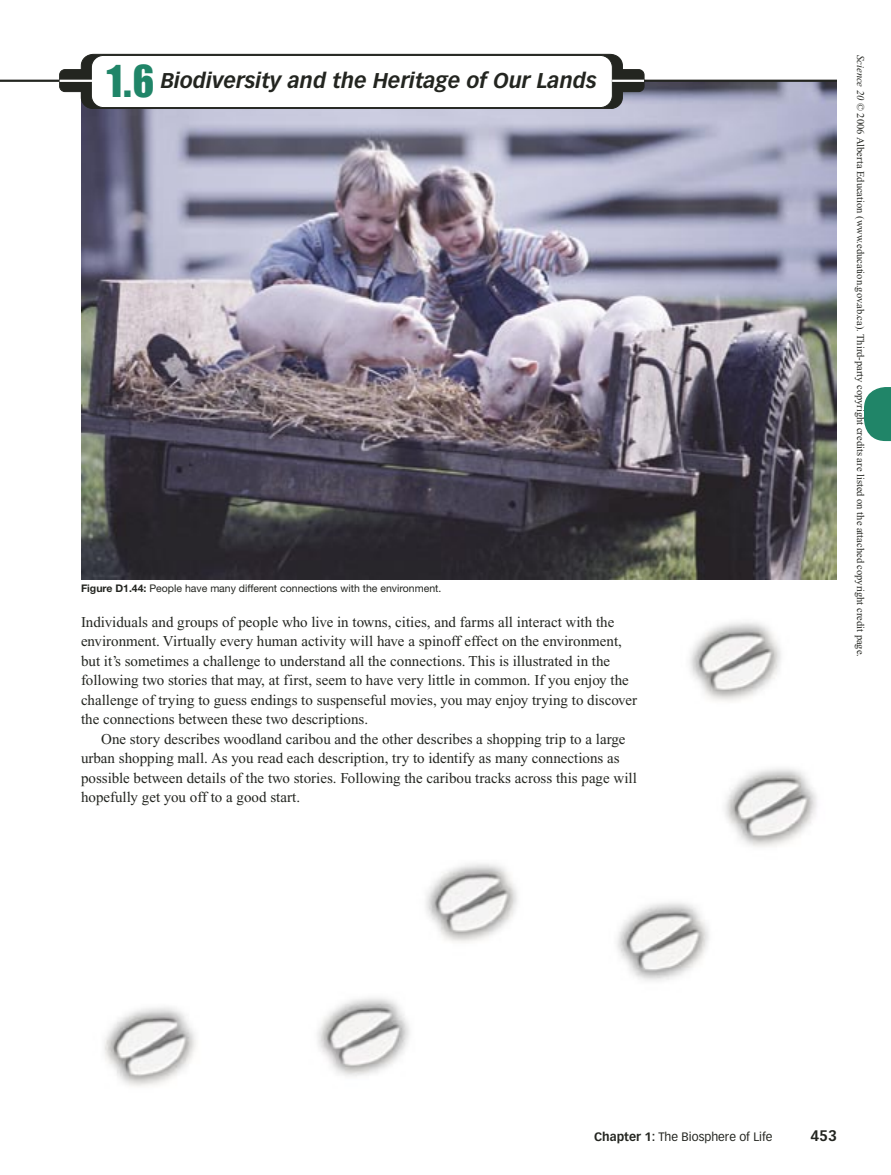
<style>
.page{position:relative;width:891px;height:1175px;background:#fff}
.page>*{position:absolute;margin:0;border:0;box-sizing:border-box;transform-origin:0 0}
.t1{font:italic 700 21px "Vectora LH";color:#232520}
._1_Body_Text{font:15px/19.5px "Times New Roman";color:#232520}
._1_Body_Text-2{font:700 15px "Vectora LH";color:#232520}
._1_Body_Text-3{font:12px "Vectora LH";color:#232520}
.t2{font:10.5px "Times New Roman";color:#232520}
.Photo_Caption{font:10.5px "Helvetica Neue";color:#232520}
.s1{font-family:"Impact";font-weight:400;font-style:normal;font-size:45px;color:#208568}
.s2{font-weight:700}
.s3{font-style:italic}
</style>
<div class="page">
<img style="left:104px;top:622px;width:713px;height:465px">
<img style="left:81px;top:82px;width:756px;height:498px">
<hr style="left:0;top:80px;width:837px;height:2px;background:#232520">
<div style="left:614px;top:70px;width:30px;height:22px;background:#232520;border-radius:5px"></div>
<div style="left:614px;top:69px;width:30px;height:23px;border:1px solid #232520;border-radius:5px"></div>
<svg style="left:81px;top:54px;width:542px;height:55px"></svg>
<div style="left:60px;top:70px;width:30px;height:22px;background:#232520;border-radius:5px"></div>
<div style="left:59px;top:69px;width:31px;height:23px;border:1px solid #232520;border-radius:5px"></div>
<hr style="left:612px;top:80px;width:32px;height:2px;background:#fff">
<hr style="left:60px;top:80px;width:32px;height:2px;background:#fff">
<svg style="left:864px;top:387px;width:27px;height:54px"></svg>
<p class="t1" style="left:105px;top:68px;width:493px"><span class="s1">1.6</span> Biodiversity and the Heritage of Our Lands</p>
<p class="Photo_Caption" style="left:81px;top:581px;width:362px"><span class="s2">Figure D1.44:</span> People have many different connections with the environment.</p>
<p class="_1_Body_Text" style="left:81px;top:612px;width:558px">Individuals and groups of people who live in towns, cities, and farms all interact with the environment. Virtually every human activity will have a spinoff effect on the environment, but it’s sometimes a challenge to understand all the connections. This is illustrated in the following two stories that may, at first, seem to have very little in common. If you enjoy the challenge of trying to guess endings to suspenseful movies, you may enjoy trying to discover the connections between these two descriptions.</p>
<p class="_1_Body_Text" style="left:81px;top:729px;width:557px;text-indent:20px">One story describes woodland caribou and the other describes a shopping trip to a large urban shopping mall. As you read each description, try to identify as many connections as possible between details of the two stories. Following the caribou tracks across this page will hopefully get you off to a good start.</p>
<p class="t2" style="left:866px;top:55px;width:603px;rotate:90deg"><span class="s3">Science 20</span> © 2006 Alberta Education (www.education.gov.ab.ca). Third-party copyright credits are listed on the attached copyright credit page.</p>
<p class="_1_Body_Text-3" style="left:594px;top:1129px;width:180px"><span class="s2">Chapter 1:</span> The Biosphere of Life</p>
<p class="_1_Body_Text-2" style="left:810px;top:1126px;width:28px">453</p>
</div>
